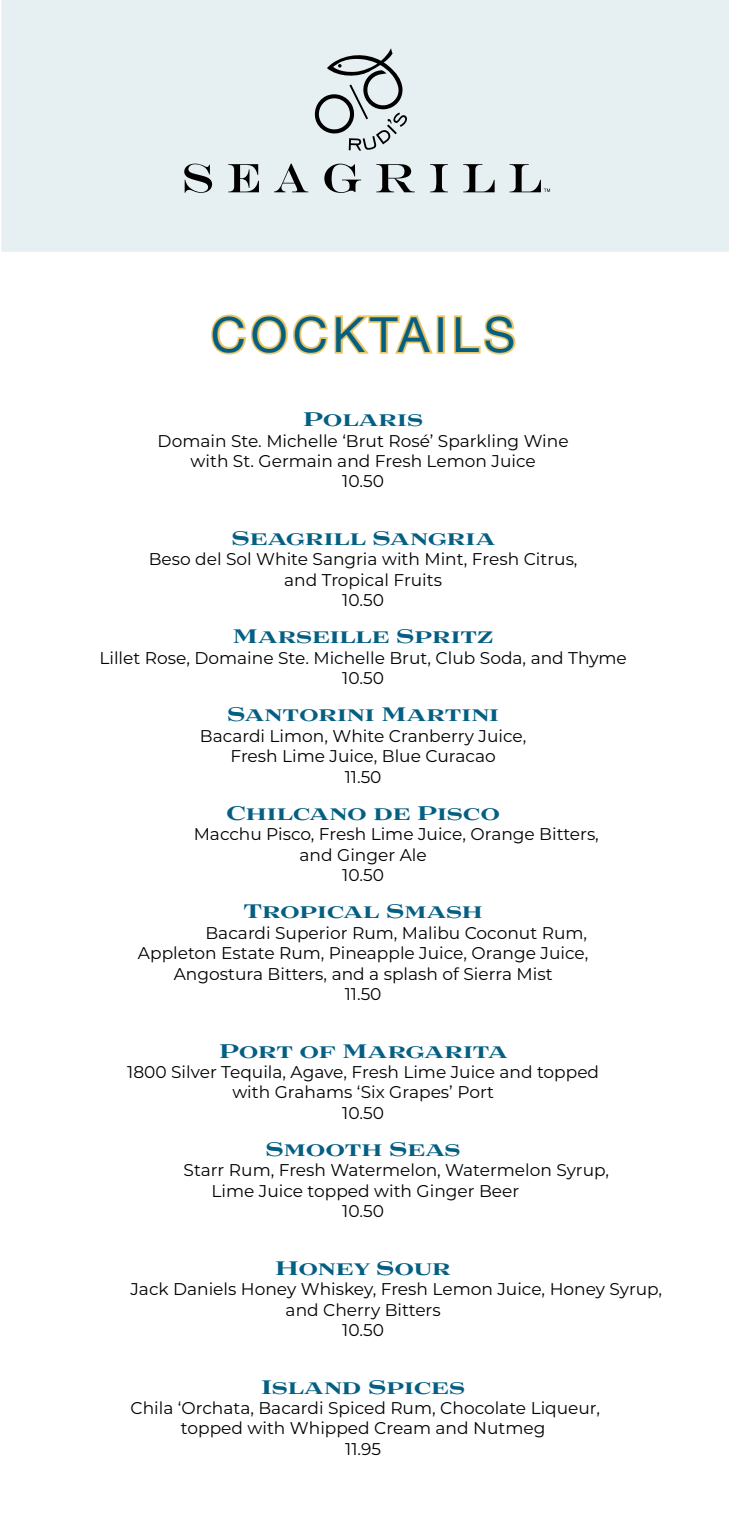
<style>
.page{position:relative;width:729px;height:1539px;background:#fff}
.page>*{position:absolute;margin:0;border:0;box-sizing:border-box;transform-origin:0 0}
.t1{font:48.6px "Helvetica Neue LT Std";letter-spacing:.1em;color:#045f83}
.t2{font:21.82px "Luxury Diamond";color:#045f83}
.t3{font:17.1px/20.5px "Montserrat";color:#000;text-align:center}
</style>
<div class="page">
<div style="left:1px;top:0;width:728px;height:252px;background:#e6eff2"></div>
<svg style="left:184px;top:164px;width:28px;height:29px"></svg>
<svg style="left:228px;top:164px;width:31px;height:28px"></svg>
<svg style="left:274px;top:164px;width:34px;height:28px"></svg>
<svg style="left:324px;top:164px;width:37px;height:29px"></svg>
<svg style="left:376px;top:164px;width:39px;height:28px"></svg>
<svg style="left:430px;top:164px;width:18px;height:28px"></svg>
<svg style="left:463px;top:164px;width:32px;height:28px"></svg>
<svg style="left:312px;top:48px;width:95px;height:103px;background:#bdc4c7"></svg>
<svg style="left:510px;top:164px;width:40px;height:28px"></svg>
<svg style="left:211px;top:314px;width:222px;height:41px"></svg>
<div style="left:437px;top:315px;width:8px;height:39px;border:4px solid #ebc769"></div>
<svg style="left:454px;top:314px;width:62px;height:41px"></svg>
<h1 class="t1" style="left:211px;top:306px;width:306px">COCKTAILS</h1>
<p class="t2" style="left:303px;top:408px;width:121px">Polaris</p>
<p class="t3" style="left:158px;top:430px;width:413px">Domain Ste. Michelle ‘Brut Rosé’ Sparkling Wine with St. Germain and Fresh Lemon Juice<br>10.50</p>
<p class="t2" style="left:232px;top:527px;width:265px">Seagrill Sangria</p>
<p class="t3" style="left:149px;top:549px;width:430px">Beso del Sol White Sangria with Mint, Fresh Citrus, and Tropical Fruits<br>10.50</p>
<p class="t2" style="left:233px;top:625px;width:262px">Marseille Spritz</p>
<p class="t3" style="left:99px;top:647px;width:529px">Lillet Rose, Domaine Ste. Michelle Brut, Club Soda, and Thyme<br>10.50</p>
<p class="t2" style="left:227px;top:703px;width:273px">Santorini Martini</p>
<p class="t3" style="left:200px;top:725px;width:328px">Bacardi Limon, White Cranberry Juice,<br>Fresh Lime Juice, Blue Curacao<br>11.50</p>
<p class="t2" style="left:226px;top:802px;width:276px">Chilcano de Pisco</p>
<p class="t3" style="left:194px;top:823px;width:407px">Macchu Pisco, Fresh Lime Juice, Orange Bitters,</p>
<p class="t3" style="left:300px;top:844px;width:129px">and Ginger Ale</p>
<p class="t3" style="left:342px;top:864px;width:43px">10.50</p>
<p class="t2" style="left:243px;top:900px;width:241px">Tropical Smash</p>
<p class="t3" style="left:206px;top:922px;width:383px">Bacardi Superior Rum, Malibu Coconut Rum,</p>
<p class="t3" style="left:138px;top:942px;width:452px">Appleton Estate Rum, Pineapple Juice, Orange Juice,</p>
<p class="t3" style="left:174px;top:963px;width:380px">Angostura Bitters, and a splash of Sierra Mist</p>
<p class="t3" style="left:345px;top:983px;width:38px">11.50</p>
<p class="t2" style="left:219px;top:1039px;width:290px">Port of Margarita</p>
<p class="t3" style="left:127px;top:1061px;width:473px">1800 Silver Tequila, Agave, Fresh Lime Juice and topped with Grahams ‘Six Grapes’ Port<br>10.50</p>
<p class="t2" style="left:266px;top:1138px;width:197px">Smooth Seas</p>
<p class="t3" style="left:184px;top:1159px;width:427px">Starr Rum, Fresh Watermelon, Watermelon Syrup,</p>
<p class="t3" style="left:212px;top:1180px;width:309px">Lime Juice topped with Ginger Beer</p>
<p class="t3" style="left:342px;top:1200px;width:43px">10.50</p>
<p class="t2" style="left:275px;top:1257px;width:177px">Honey Sour</p>
<p class="t3" style="left:130px;top:1278px;width:533px">Jack Daniels Honey Whiskey, Fresh Lemon Juice, Honey Syrup,</p>
<p class="t3" style="left:286px;top:1299px;width:157px">and Cherry Bitters</p>
<p class="t3" style="left:342px;top:1319px;width:43px">10.50</p>
<p class="t2" style="left:261px;top:1375px;width:206px">Island Spices</p>
<p class="t3" style="left:131px;top:1397px;width:471px">Chila ‘Orchata, Bacardi Spiced Rum, Chocolate Liqueur, topped with Whipped Cream and Nutmeg<br>11.95</p>
</div>
